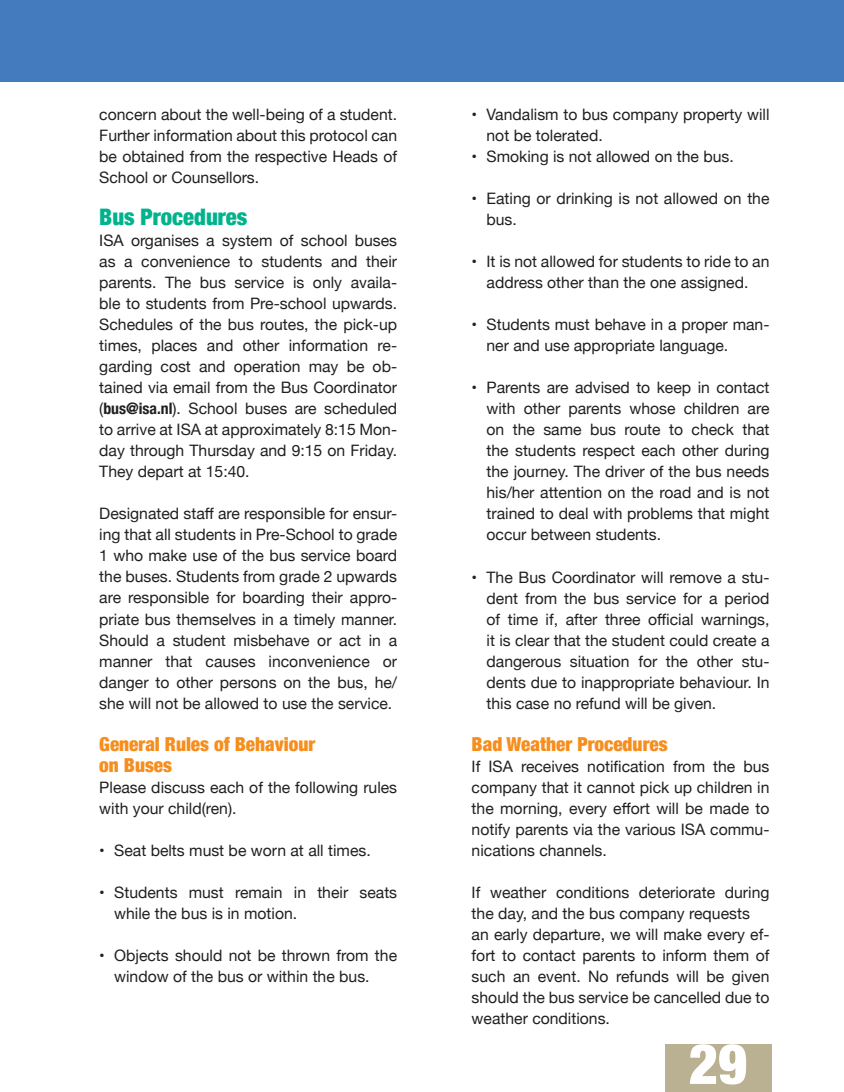
<style>
.page{position:relative;width:844px;height:1092px;background:#fff}
.page>*{position:absolute;margin:0;border:0;box-sizing:border-box;transform-origin:0 0}
.t1{font:900 condensed 56px "Helvetica Neue";color:#fff}
.t2{font:900 condensed 22.75px "Helvetica Neue";color:#00b38c}
.t3{font:900 condensed 19.25px/21px "Helvetica Neue";color:#f68e1e}
.t4{font:15.75px/21px "Helvetica Neue";color:#221f1f}
.s1{font-weight:700;font-stretch:condensed}
</style>
<div class="page">
<div style="left:664px;top:1044px;width:107px;height:47px;background:#b9b191"></div>
<div style="left:0;top:0;width:843px;height:82px;background:#447bbe"></div>
<p class="t4" style="left:99px;top:106px;width:299px;text-align:justify">concern about the well-being of a student.<br>Further information about this protocol can be obtained from the respective Heads of School or Counsellors.</p>
<h2 class="t2" style="left:99px;top:198px;width:149px">Bus Procedures</h2>
<p class="t4" style="left:99px;top:232px;width:299px;text-align:justify">ISA organises a system of school buses as a convenience to students and their parents. The bus service is only availa&shy;ble to students from Pre-school upwards.<br>Schedules of the bus routes, the pick-up times, places and other information re&shy;garding cost and operation may be ob&shy;tained via email from the Bus Coordinator (<span class="s1">bus@isa.nl</span>). School buses are scheduled to arrive at ISA at approximately 8:15 Mon&shy;day through Thursday and 9:15 on Friday.<br>They depart at 15:40.</p>
<p class="t4" style="left:99px;top:504px;width:299px;text-align:justify">Designated staf are responsible for ensur&shy;ing that all students in Pre-School to grade 1 who make use of the bus service board the buses. Students from grade 2 upwards are responsible for boarding their appro&shy;priate bus themselves in a timely manner.<br>Should a student misbehave or act in a manner that causes inconvenience or danger to other persons on the bus, he/ she will not be allowed to use the service.</p>
<p class="t3" style="left:99px;top:732px;width:217px">General Rules of Behaviour on Buses</p>
<p class="t4" style="left:99px;top:778px;width:299px">Please discuss each of the following rules with your child(ren).</p>
<p class="t4" style="left:99px;top:840px;width:273px">• Seat belts must be worn at all times.</p>
<p class="t4" style="left:114px;top:882px;width:284px;text-indent:-15px">• Students must remain in their seats while the bus is in motion.</p>
<p class="t4" style="left:114px;top:945px;width:284px;text-indent:-15px">• Objects should not be thrown from the window of the bus or within the bus.</p>
<p class="t4" style="left:486px;top:105px;width:284px;text-indent:-15px">• Vandalism to bus company property will not be tolerated.</p>
<p class="t4" style="left:471px;top:147px;width:263px">• Smoking is not allowed on the bus.</p>
<p class="t4" style="left:486px;top:189px;width:284px;text-indent:-15px">• Eating or drinking is not allowed on the bus.</p>
<p class="t4" style="left:471px;top:252px;width:299px;text-align:center">• It is not allowed for students to ride to an address other than the one assigned.</p>
<p class="t4" style="left:486px;top:315px;width:284px;text-indent:-15px">• Students must behave in a proper man&shy;ner and use appropriate language.</p>
<p class="t4" style="left:486px;top:378px;width:284px;text-align:justify;text-indent:-15px">• Parents are advised to keep in contact with other parents whose children are on the same bus route to check that the students respect each other during the journey. The driver of the bus needs his/her attention on the road and is not trained to deal with problems that might occur between students.</p>
<p class="t4" style="left:486px;top:567px;width:284px;text-align:justify;text-indent:-15px">• The Bus Coordinator will remove a stu&shy;dent from the bus service for a period of time if, after three oicial warnings, it is clear that the student could create a dangerous situation for the other stu&shy;dents due to inappropriate behaviour. In this case no refund will be given.</p>
<p class="t3" style="left:471px;top:732px;width:197px">Bad Weather Procedures</p>
<p class="t4" style="left:471px;top:756px;width:299px;text-align:justify">If ISA receives notiication from the bus company that it cannot pick up children in the morning, every efort will be made to notify parents via the various ISA commu&shy;nications channels.</p>
<p class="t4" style="left:471px;top:883px;width:299px">If weather conditions deteriorate during the day, and the bus company requests an early departure, we will make every ef&shy;fort to contact parents to inform them of such an event. No refunds will be given should the bus service be cancelled due to weather conditions.</p>
<h1 class="t1" style="left:688px;top:1042px;width:60px">29</h1>
</div>
